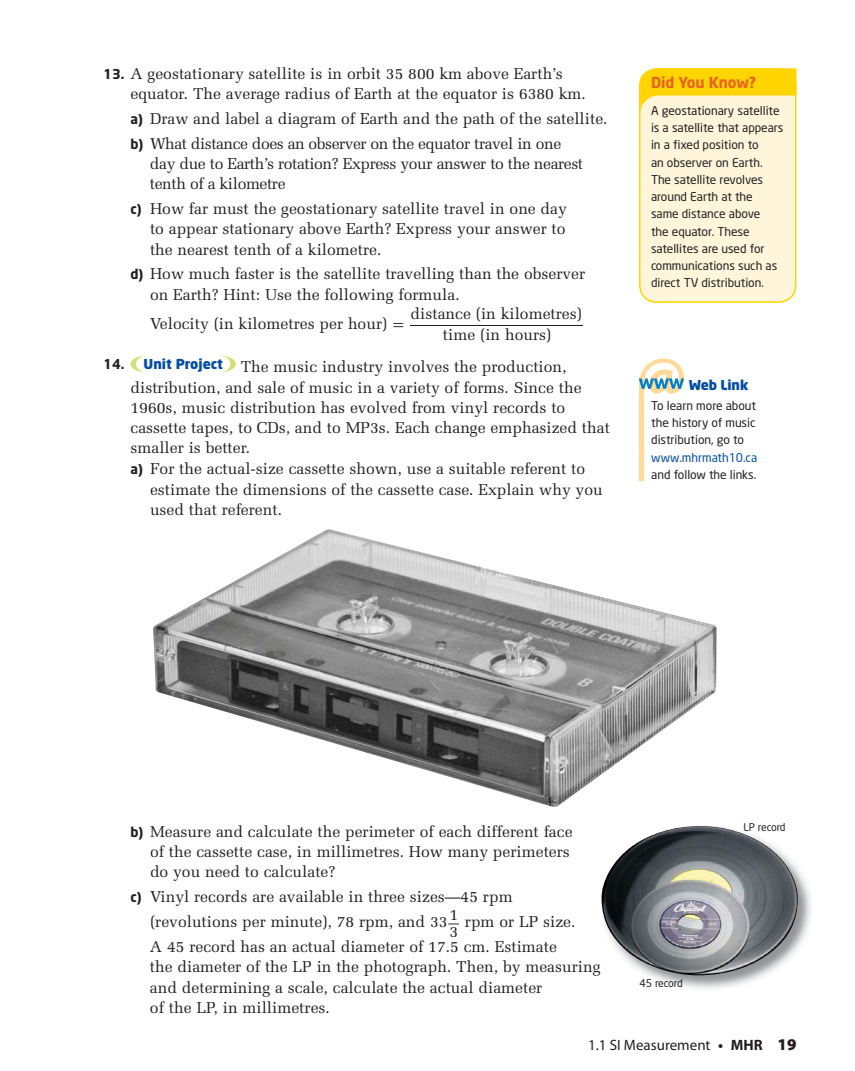
<style>
.page{position:relative;width:855px;height:1071px;background:#fff}
.page>*{position:absolute;margin:0;border:0;box-sizing:border-box;transform-origin:0 0}
.t1{font:15.75px/20.2px "Melior LT Std";color:#231f20}
.t2{font:15.75px/20.2px "Melior LT Std";letter-spacing:-.025em;color:#231f20}
.t3{font:15px "Myriad Pro";color:#231f20}
.t4{font:700 15px "Neo Sans";letter-spacing:-.005em;color:#e76425}
.t5{font:900 13.5px "Neo Sans";letter-spacing:-.01em;color:#034ea2}
.t6{font:12px/17.2px "Neo Sans";letter-spacing:-.005em;color:#231f20}
.t7{font:12px "Neo Sans";letter-spacing:-.005em;color:#034ea2}
.t8{font:10.5px "Neo Sans";letter-spacing:-.015em;color:#231f20}
.s1{font-family:"Neo Sans";font-weight:700;font-size:13.5px}
.s2{font-family:"Uni Math"}
.s3{font-weight:700}
.s4{font-weight:900;font-size:16.5px}
</style>
<div class="page">
<svg style="left:130px;top:355px;width:15px;height:17px"></svg>
<svg style="left:221px;top:355px;width:15px;height:17px"></svg>
<img style="left:153px;top:529px;width:564px;height:278px">
<div style="left:639px;top:68px;width:158px;height:235px;background:#fff5db"></div>
<svg style="left:640px;top:68px;width:156px;height:46px;background:#ffe157"></svg>
<svg style="left:639px;top:359px;width:45px;height:122px"></svg>
<img style="left:651px;top:869px;width:160px;height:120px">
<img style="left:602px;top:826px;width:196px;height:150px">
<p class="t1" style="left:130px;top:64px;width:457px;text-indent:-27px"><span class="s1">13.</span> A geostationary satellite is in orbit 35 800 km above Earth’s equator. The average radius of Earth at the equator is 6380 km.</p>
<p class="t1" style="left:130px;top:107px;width:479px;line-height:24.8px"><span class="s1">a)</span> Draw and label a diagram of Earth and the path of the satellite. <span class="s1">b)</span> What distance does an observer on the equator travel in one</p>
<p class="t2" style="left:150px;top:154px;width:435px">day due to Earth’s rotation? Express your answer to the nearest tenth of a kilometre</p>
<p class="t1" style="left:150px;top:199px;width:418px;text-align:justify;text-indent:-20px"><span class="s1">c)</span> How far must the geostationary satellite travel in one day to appear stationary above Earth? Express your answer to the nearest tenth of a kilometre.</p>
<p class="t1" style="left:150px;top:265px;width:437px;text-indent:-20px"><span class="s1">d)</span> How much faster is the satellite travelling than the observer on Earth? Hint: Use the following formula.</p>
<p class="t1" style="left:150px;top:314px;width:434px">Velocity (in kilometres per hour) <span class="s2">=</span> <sup>_____</sup></p>
<p class="t1" style="left:411px;top:304px;width:173px;line-height:21.3px;text-align:center">distance (in kilometres) time (in hours)</p>
<p class="t1" style="left:130px;top:357px;width:481px;text-indent:-27px"><sup>14.</sup> <sup>Unit</sup> <sup>Project</sup> The music industry involves the production, distribution, and sale of music in a variety of forms. Since the 1960s, music distribution has evolved from vinyl records to cassette tapes, to CDs, and to MP3s. Each change emphasized that smaller is better.<br><span class="s1">a)</span> For the actual-size cassette shown, use a suitable referent to</p>
<p class="t1" style="left:150px;top:480px;width:454px">estimate the dimensions of the cassette case. Explain why you used that referent.</p>
<p class="t4" style="left:651px;top:76px;width:107px">Did You Know?</p>
<p class="t6" style="left:651px;top:103px;width:134px">A geostationary satellite is a satellite that appears in a fixed position to<br>an observer on Earth.<br>The satellite revolves around Earth at the same distance above<br>the equator. These satellites are used for communications such as direct TV distribution.</p>
<p class="t5" style="left:689px;top:379px;width:61px">Web Link</p>
<p class="t6" style="left:651px;top:398px;width:106px;text-align:justify">To learn more about the history of music distribution, go to</p>
<p class="t7" style="left:651px;top:452px;width:107px">www.mhrmath10.ca</p>
<p class="t6" style="left:651px;top:467px;width:106px">and follow the links.</p>
<p class="t1" style="left:150px;top:822px;width:424px;text-indent:-20px"><span class="s1">b)</span> Measure and calculate the perimeter of each different face of the cassette case, in millimetres. How many perimeters do you need to calculate?</p>
<p class="t1" style="left:150px;top:884px;width:427px;line-height:25.5px;text-indent:-20px"><span class="s1">c)</span> Vinyl records are available in three sizes—45 rpm (revolutions per minute), 78 rpm, and 33 <sup>_</sup>1 rpm or LP size.</p>
<p class="t1" style="left:150px;top:925px;width:408px;line-height:15.1px;text-indent:299px">3<br>A 45 record has an actual diameter of 17.5 cm. Estimate</p>
<p class="t1" style="left:150px;top:958px;width:452px">the diameter of the LP in the photograph. Then, by measuring and determining a scale, calculate the actual diameter<br>of the LP, in millimetres.</p>
<p class="t8" style="left:640px;top:979px;width:45px">45 record</p>
<p class="t8" style="left:743px;top:822px;width:44px">LP record</p>
<p class="t3" style="left:588px;top:1040px;width:210px">1.1 SI Measurement <span class="s3">• MHR</span> <span class="s4">19</span></p>
</div>
